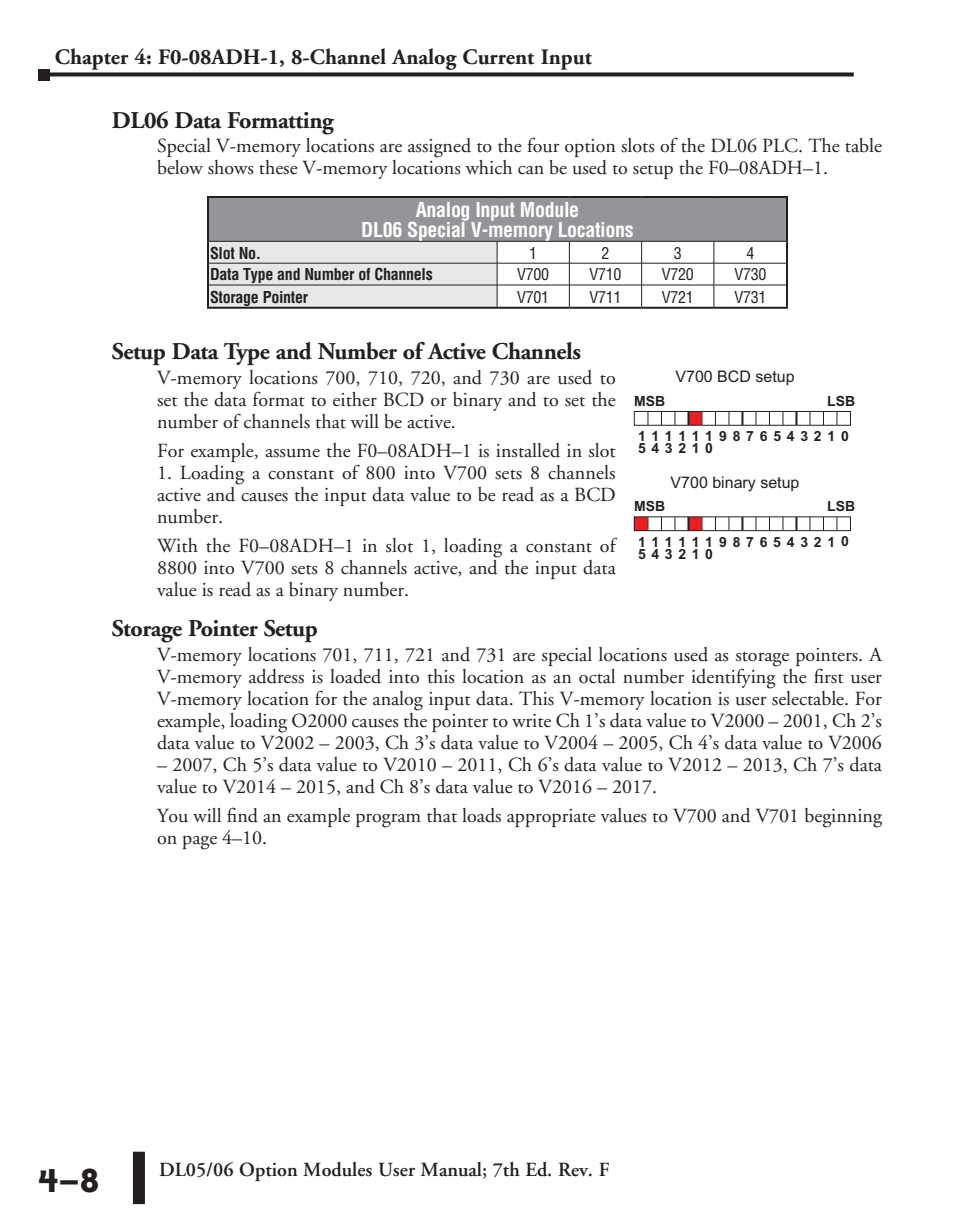
<style>
.page{position:relative;width:972px;height:1224px;background:#fff}
.page>*{position:absolute;margin:0;border:0;box-sizing:border-box;transform-origin:0 0}
.t1{font:700 40px "Bailey Sans ITC";color:#231f20}
.t2{font:700 24px "Adobe Garamond";letter-spacing:-.02em;color:#231f20}
.t3{font:700 22px "Adobe Garamond";color:#231f20}
.t4{font:20px/22px "Adobe Garamond";color:#231f20;text-align:justify}
.t5{font:700 condensed 20px/20px "Helvetica";letter-spacing:-.02em;color:#fff;text-align:center}
.t6{font:600 20px "Adobe Garamond";color:#231f20}
.t7{font:700 condensed 16px "Helvetica";letter-spacing:-.02em;color:#231f20}
.t8{font:condensed 16px "Helvetica";letter-spacing:-.02em;color:#231f20}
.t9{font:16px "Arial";color:#231f20}
.t10{font:700 14px/12px "Arial";letter-spacing:.41em;color:#231f20}
</style>
<div class="page">
<svg style="left:50px;top:72px;width:804px;height:4px;background:#3d393a"></svg>
<div style="left:133px;top:1152px;width:12px;height:52px;background:#231f20"></div>
<div style="left:38px;top:69px;width:12px;height:11px;background:#231f20"></div>
<div style="left:208px;top:197px;width:579px;height:44px;background:#939598"></div>
<hr style="left:207px;top:196px;width:290px;height:2px;background:#231f20">
<hr style="left:207px;top:198px;width:2px;height:43px;background:#231f20">
<hr style="left:497px;top:196px;width:72px;height:2px;background:#231f20">
<hr style="left:569px;top:196px;width:73px;height:2px;background:#231f20">
<hr style="left:642px;top:196px;width:72px;height:2px;background:#231f20">
<hr style="left:714px;top:196px;width:74px;height:2px;background:#231f20">
<hr style="left:786px;top:198px;width:2px;height:43px;background:#231f20">
<hr style="left:207px;top:241px;width:2px;height:22px;background:#231f20">
<hr style="left:786px;top:241px;width:2px;height:22px;background:#231f20">
<hr style="left:207px;top:263px;width:2px;height:22px;background:#231f20">
<hr style="left:786px;top:263px;width:2px;height:22px;background:#231f20">
<hr style="left:207px;top:285px;width:2px;height:22px;background:#231f20">
<hr style="left:786px;top:285px;width:2px;height:22px;background:#231f20">
<hr style="left:207px;top:307px;width:290px;height:2px;background:#231f20">
<hr style="left:497px;top:307px;width:72px;height:2px;background:#231f20">
<hr style="left:569px;top:307px;width:73px;height:2px;background:#231f20">
<hr style="left:642px;top:307px;width:72px;height:2px;background:#231f20">
<hr style="left:714px;top:307px;width:74px;height:2px;background:#231f20">
<svg style="left:208px;top:241px;width:579px;height:67px"></svg>
<div style="left:688px;top:517px;width:14px;height:14px;background:#ed1d24"></div>
<div style="left:634px;top:517px;width:14px;height:14px;background:#ed1d24"></div>
<div style="left:634px;top:516px;width:217px;height:15px;border:1px solid #231f20"></div>
<svg style="left:647px;top:517px;width:1px;height:14px"></svg>
<svg style="left:823px;top:517px;width:1px;height:14px"></svg>
<svg style="left:809px;top:517px;width:1px;height:14px"></svg>
<svg style="left:795px;top:517px;width:2px;height:14px"></svg>
<svg style="left:769px;top:517px;width:1px;height:14px"></svg>
<svg style="left:782px;top:517px;width:1px;height:14px"></svg>
<svg style="left:755px;top:517px;width:1px;height:14px"></svg>
<svg style="left:741px;top:517px;width:2px;height:14px"></svg>
<svg style="left:728px;top:517px;width:1px;height:14px"></svg>
<svg style="left:715px;top:517px;width:1px;height:14px"></svg>
<svg style="left:701px;top:517px;width:1px;height:14px"></svg>
<svg style="left:687px;top:517px;width:2px;height:14px"></svg>
<svg style="left:674px;top:517px;width:1px;height:14px"></svg>
<svg style="left:661px;top:517px;width:1px;height:14px"></svg>
<svg style="left:836px;top:517px;width:1px;height:14px"></svg>
<div style="left:688px;top:411px;width:14px;height:14px;background:#ed1d24"></div>
<div style="left:634px;top:411px;width:217px;height:15px;border:1px solid #231f20"></div>
<svg style="left:647px;top:411px;width:1px;height:14px"></svg>
<svg style="left:823px;top:411px;width:1px;height:14px"></svg>
<svg style="left:809px;top:411px;width:1px;height:14px"></svg>
<svg style="left:795px;top:411px;width:2px;height:14px"></svg>
<svg style="left:769px;top:411px;width:1px;height:14px"></svg>
<svg style="left:782px;top:411px;width:1px;height:14px"></svg>
<svg style="left:755px;top:411px;width:1px;height:14px"></svg>
<svg style="left:741px;top:411px;width:2px;height:14px"></svg>
<svg style="left:728px;top:411px;width:1px;height:14px"></svg>
<svg style="left:715px;top:411px;width:1px;height:14px"></svg>
<svg style="left:701px;top:411px;width:1px;height:14px"></svg>
<svg style="left:687px;top:411px;width:2px;height:14px"></svg>
<svg style="left:674px;top:411px;width:1px;height:14px"></svg>
<svg style="left:661px;top:411px;width:1px;height:14px"></svg>
<svg style="left:836px;top:411px;width:1px;height:14px"></svg>
<p class="t3" style="left:55px;top:45px;width:539px">Chapter 4: F0-08ADH-1, 8-Channel Analog Current Input</p>
<p class="t2" style="left:112px;top:107px;width:223px">DL06 Data Formatting</p>
<p class="t4" style="left:157px;top:136px;width:727px">Special V-memory locations are assigned to the four option slots of the DL06 PLC. The table below shows these V-memory locations which can be used to setup the F0–08ADH–1.</p>
<p class="t5" style="left:361px;top:200px;width:274px">Analog Input Module<br>DL06 Special V-memory Locations</p>
<p class="t7" style="left:210px;top:243px;width:53px">Slot No.</p>
<p class="t8" style="left:529px;top:243px;width:9px">1</p>
<p class="t8" style="left:602px;top:243px;width:9px">2</p>
<p class="t8" style="left:674px;top:243px;width:9px">3</p>
<p class="t8" style="left:746px;top:243px;width:9px">4</p>
<p class="t7" style="left:210px;top:265px;width:224px">Data Type and Number of Channels</p>
<p class="t8" style="left:517px;top:265px;width:34px">V700</p>
<p class="t8" style="left:590px;top:265px;width:34px">V710</p>
<p class="t8" style="left:662px;top:265px;width:34px">V720</p>
<p class="t8" style="left:734px;top:265px;width:34px">V730</p>
<p class="t7" style="left:210px;top:287px;width:100px">Storage Pointer</p>
<p class="t8" style="left:517px;top:287px;width:34px">V701</p>
<p class="t8" style="left:590px;top:287px;width:34px">V711</p>
<p class="t8" style="left:662px;top:287px;width:34px">V721</p>
<p class="t8" style="left:734px;top:287px;width:34px">V731</p>
<p class="t2" style="left:112px;top:338px;width:471px">Setup Data Type and Number of Active Channels</p>
<p class="t4" style="left:157px;top:367px;width:460px">V-memory locations 700, 710, 720, and 730 are used to set the data format to either BCD or binary and to set the number of channels that will be active.</p>
<p class="t4" style="left:157px;top:440px;width:460px">For example, assume the F0–08ADH–1 is installed in slot</p>
<p class="t4" style="left:157px;top:462px;width:460px">1. Loading a constant of 800 into V700 sets 8 channels active and causes the input data value to be read as a BCD number.</p>
<p class="t4" style="left:157px;top:535px;width:460px">With the F0–08ADH–1 in slot 1, loading a constant of 8800 into V700 sets 8 channels active, and the input data value is read as a binary number.</p>
<p class="t2" style="left:112px;top:616px;width:207px">Storage Pointer Setup</p>
<p class="t4" style="left:157px;top:644px;width:726px">V-memory locations 701, 711, 721 and 731 are special locations used as storage pointers. A V-memory address is loaded into this location as an octal number identifying the first user V-memory location for the analog input data. This V-memory location is user selectable. For example, loading O2000 causes the pointer to write Ch 1’s data value to V2000 – 2001, Ch 2’s data value to V2002 – 2003, Ch 3’s data value to V2004 – 2005, Ch 4’s data value to V2006</p>
<p class="t4" style="left:157px;top:754px;width:726px">– 2007, Ch 5’s data value to V2010 – 2011, Ch 6’s data value to V2012 – 2013, Ch 7’s data value to V2014 – 2015, and Ch 8’s data value to V2016 – 2017.</p>
<p class="t4" style="left:157px;top:806px;width:727px">You will find an example program that loads appropriate values to V700 and V701 beginning on page 4–10.</p>
<p class="t9" style="left:675px;top:366px;width:121px">V700 BCD setup</p>
<p class="t10" style="left:634px;top:395px;width:33px">MSB</p>
<p class="t10" style="left:827px;top:395px;width:30px">LSB</p>
<p class="t10" style="left:638px;top:431px;width:212px">1 1 1 1 1 1987654321 0<br>5 4 3 2 1 0</p>
<p class="t9" style="left:671px;top:472px;width:130px">V700 binary setup</p>
<p class="t10" style="left:634px;top:500px;width:33px">MSB</p>
<p class="t10" style="left:827px;top:500px;width:30px">LSB</p>
<p class="t10" style="left:638px;top:536px;width:212px">1 1 1 1 1 1987654321 0<br>5 4 3 2 1 0</p>
<h1 class="t1" style="left:39px;top:1158px;width:63px">4–8</h1>
<p class="t6" style="left:159px;top:1158px;width:452px">DL05/06 Option Modules User Manual; 7th Ed. Rev. F</p>
</div>
